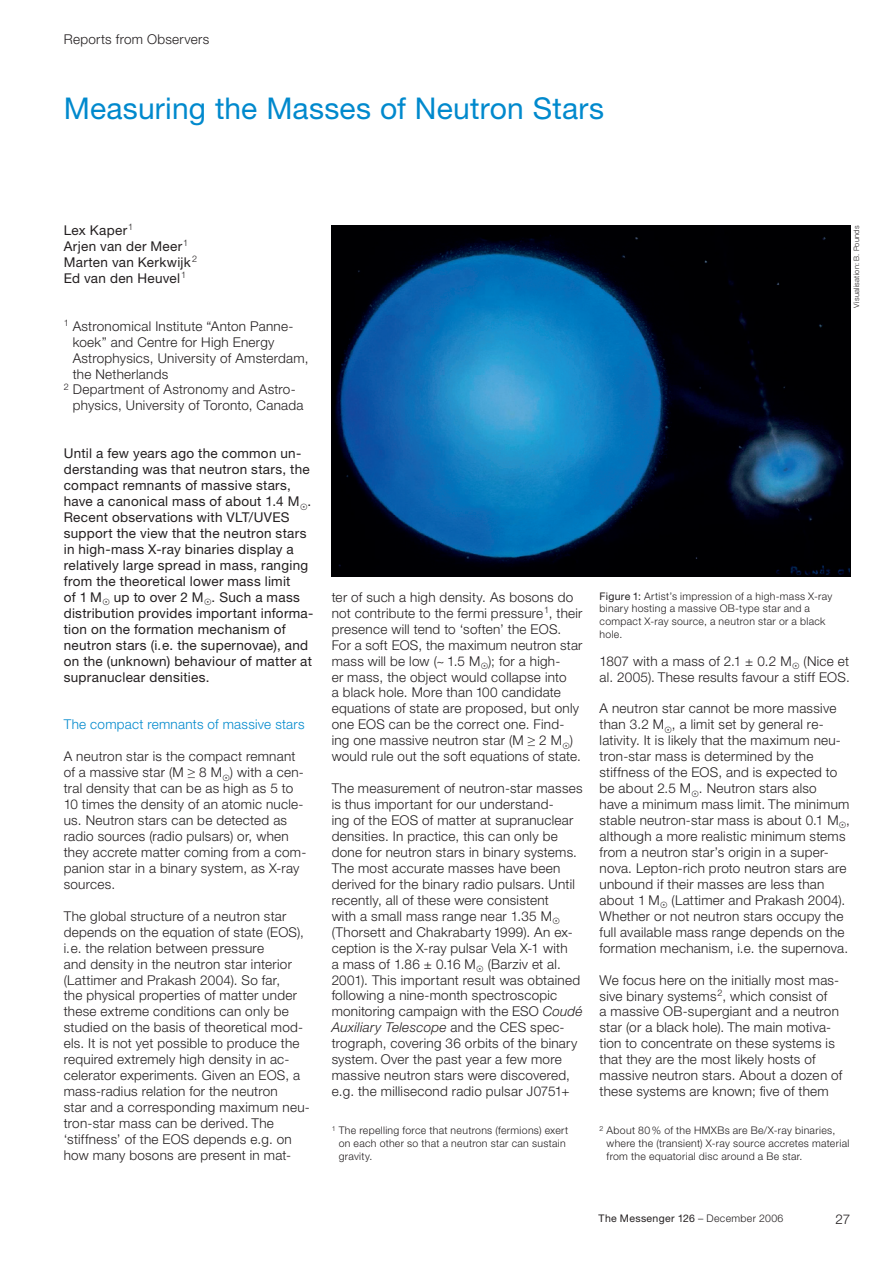
<style>
.page{position:relative;width:893px;height:1263px;background:#fff}
.page>*{position:absolute;margin:0;border:0;box-sizing:border-box;transform-origin:0 0}
.article_title{font:30px "Helvetica Neue LT";letter-spacing:.005em;color:#0089cd}
._45_9pt{font:300 13.5px/15.9px "Helvetica Neue LT";letter-spacing:.02em;color:#231f20}
._45_9pt-2{font:13.5px/15.9px "Helvetica Neue LT";letter-spacing:.02em;color:#231f20}
._45_9pt_blue{font:300 13.5px "Helvetica Neue LT";letter-spacing:.02em;color:#0089cd}
._45_7pt_ZA_3_mm{font:300 10.5px/12.8px "Helvetica Neue LT";letter-spacing:.03em;color:#231f20}
.t1{font:10.5px "Helvetica Neue LT";letter-spacing:.03em;color:#231f20}
.Photo_credits{font:300 7.5px "Helvetica Neue LT";letter-spacing:.035em;color:#231f20}
.s1{font-style:italic}
.s2{font-weight:400}
.s3{font-weight:300}
</style>
<div class="page">
<img style="left:332px;top:225px;width:518px;height:351px">
<p class="_45_9pt" style="left:64px;top:31px;width:147px">Reports from Observers</p>
<p class="article_title" style="left:64px;top:91px;width:542px">Measuring the Masses of Neutron Stars</p>
<p class="_45_9pt-2" style="left:64px;top:222px;width:71px">Lex Kaper<sup>1</sup></p>
<p class="_45_9pt-2" style="left:64px;top:238px;width:126px">Arjen van der Meer<sup>1</sup></p>
<p class="_45_9pt-2" style="left:64px;top:254px;width:134px">Marten van Kerkwijk<sup>2</sup></p>
<p class="_45_9pt-2" style="left:64px;top:270px;width:124px">Ed van den Heuvel<sup>1</sup></p>
<p class="_45_9pt" style="left:73px;top:318px;width:237px;text-indent:-9px"><sup>1</sup> Astronomical Institute “Anton Panne&shy;koek” and Centre for High Energy<br>Astrophysics, University of Amsterdam, the Netherlands</p>
<p class="_45_9pt" style="left:73px;top:381px;width:232px;text-indent:-9px"><sup>2</sup> Department of Astronomy and Astro&shy;physics, University of Toronto, Canada</p>
<p class="_45_9pt-2" style="left:64px;top:445px;width:251px">Until a few years ago the common un&shy;derstanding was that neutron stars, the compact remnants of massive stars, have a canonical mass of about 1.4 M<sub>A</sub>.<br>Recent observations with VLT/UVES support the view that the neutron stars in high-mass X-ray binaries display a relatively large spread in mass, ranging from the theoretical lower mass limit<br>of 1 M<sub>A</sub> up to over 2 M<sub>A</sub>. Such a mass distribution provides important informa&shy;tion on the formation mechanism of neutron stars (i.e. the supernovae), and on the (unknown) behaviour of matter at supranuclear densities.</p>
<p class="_45_9pt_blue" style="left:64px;top:716px;width:242px">The compact remnants of massive stars</p>
<p class="_45_9pt" style="left:64px;top:748px;width:244px">A neutron star is the compact remnant of a massive star (M ≥ 8 M<sub>A</sub>) with a cen&shy;tral density that can be as high as 5 to 10 times the density of an atomic nucle&shy;us. Neutron stars can be detected as radio sources (radio pulsars) or, when they accrete matter coming from a com&shy;panion star in a binary system, as X-ray sources.</p>
<p class="_45_9pt" style="left:64px;top:908px;width:248px">The global structure of a neutron star depends on the equation of state (EOS), i.e. the relation between pressure<br>and density in the neutron star interior (Lattimer and Prakash 2004). So far,<br>the physical properties of matter under these extreme conditions can only be studied on the basis of theoretical mod&shy;els. It is not yet possible to produce the required extremely high density in ac&shy;celerator experiments. Given an EOS, a mass-radius relation for the neutron<br>star and a corresponding maximum neu&shy;tron-star mass can be derived. The ‘stiffness’ of the EOS depends e.g. on how many bosons are present in mat-</p>
<p class="Photo_credits" style="left:852px;top:308px;width:84px;rotate:-90deg">Visualisation: B. Pounds</p>
<p class="_45_9pt" style="left:332px;top:589px;width:252px">ter of such a high density. As bosons do not contribute to the fermi pressure<sup>1</sup>, their presence will tend to ‘soften’ the EOS.<br>For a soft EOS, the maximum neutron star mass will be low (~ 1.5 M<sub>A</sub>); for a high-<br>er mass, the object would collapse into<br>a black hole. More than 100 candidate equations of state are proposed, but only one EOS can be the correct one. Find&shy;ing one massive neutron star (M ≥ 2 M<sub>A</sub>) would rule out the soft equations of state.</p>
<p class="_45_9pt" style="left:332px;top:780px;width:252px">The measurement of neutron-star masses is thus important for our understand-<br>ing of the EOS of matter at supranuclear densities. In practice, this can only be done for neutron stars in binary systems.<br>The most accurate masses have been derived for the binary radio pulsars. Until recently, all of these were consistent<br>with a small mass range near 1.35 M<sub>A </sub>(Thorsett and Chakrabarty 1999). An ex&shy;ception is the X-ray pulsar Vela X-1 with<br>a mass of 1.86 ± 0.16 M<sub>A</sub> (Barziv et al.<br>2001). This important result was obtained following a nine-month spectroscopic monitoring campaign with the ESO <span class="s1">Coudé Auxiliary Telescope</span> and the CES spec&shy;trograph, covering 36 orbits of the binary system. Over the past year a few more massive neutron stars were discovered, e.g. the millisecond radio pulsar J0751+</p>
<p class="_45_7pt_ZA_3_mm" style="left:600px;top:589px;width:234px"><span class="s2">Figure 1:</span> Artist’s impression of a high-mass X-ray binary hosting a massive OB-type star and a compact X-ray source, a neutron star or a black hole.</p>
<p class="_45_9pt" style="left:600px;top:653px;width:252px">1807 with a mass of 2.1 ± 0.2 M<sub>A</sub> (Nice et al. 2005). These results favour a stiff EOS.</p>
<p class="_45_9pt" style="left:600px;top:700px;width:252px">A neutron star cannot be more massive than 3.2 M<sub>A</sub>, a limit set by general re&shy;lativity. It is likely that the maximum neu&shy;tron-star mass is determined by the stiffness of the EOS, and is expected to be about 2.5 M<sub>A</sub>. Neutron stars also<br>have a minimum mass limit. The minimum stable neutron-star mass is about 0.1 M<sub>A</sub>, although a more realistic minimum stems from a neutron star’s origin in a super&shy;nova. Lepton-rich proto neutron stars are unbound if their masses are less than about 1 M<sub>A</sub> (Lattimer and Prakash 2004).<br>Whether or not neutron stars occupy the full available mass range depends on the formation mechanism, i.e. the supernova.</p>
<p class="_45_9pt" style="left:600px;top:971px;width:244px">We focus here on the initially most mas&shy;sive binary systems<sup>2</sup>, which consist of<br>a massive OB-supergiant and a neutron star (or a black hole). The main motiva&shy;tion to concentrate on these systems is that they are the most likely hosts of massive neutron stars. About a dozen of these systems are known; five of them</p>
<p class="_45_7pt_ZA_3_mm" style="left:339px;top:1124px;width:231px;text-indent:-7px"><sup>1</sup> The repelling force that neutrons (fermions) exert on each other so that a neutron star can sustain gravity.</p>
<p class="_45_7pt_ZA_3_mm" style="left:607px;top:1124px;width:244px;text-indent:-7px"><sup>2</sup> About 80 % of the HMXBs are Be/X-ray binaries, where the (transient) X-ray source accretes material from the equatorial disc around a Be star.</p>
<p class="t1" style="left:599px;top:1211px;width:186px">The Messenger 126 <span class="s3">– December 2006</span></p>
<p class="_45_9pt" style="left:836px;top:1211px;width:16px">27</p>
</div>
